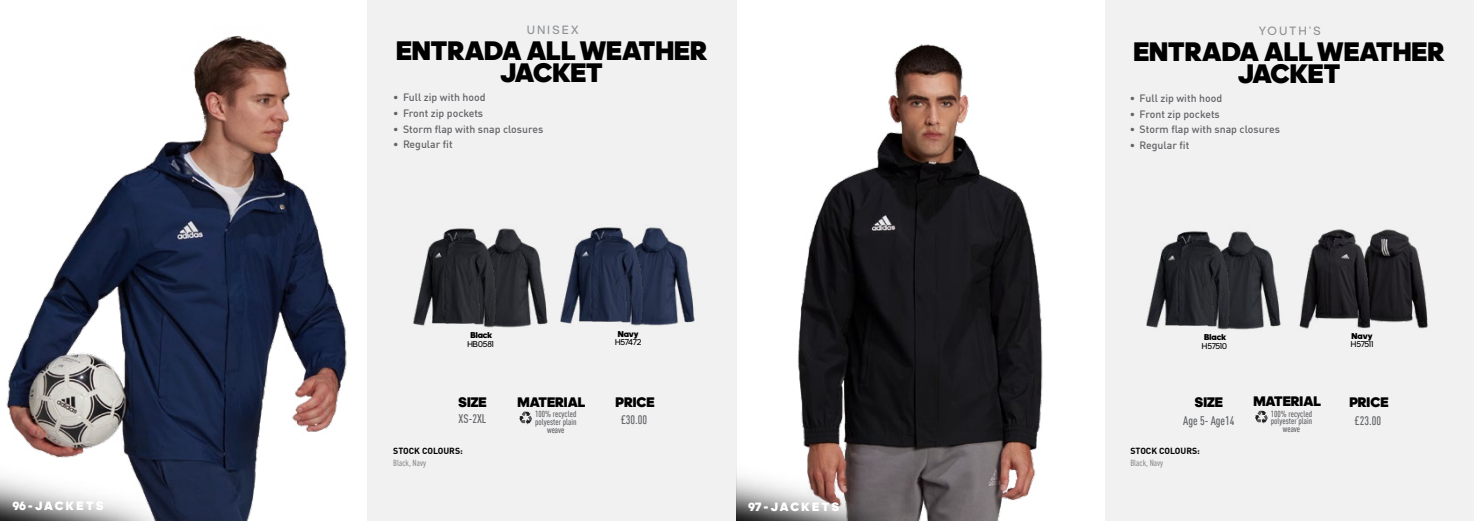
<style>
.page{position:relative;width:1474px;height:521px;background:#fff}
.page>*{position:absolute;margin:0;border:0;box-sizing:border-box;transform-origin:0 0}
.t1{font:900 27.12px/22.8px "adineue PROTT";color:#000;text-align:center}
.t2{font:900 14px "adineue PROTT";color:#000}
.t3{font:500 condensed 12.25px "Adihaus DIN";color:#636466}
.t4{font:900 12.25px "adineue PROTT";letter-spacing:.2em;color:#fff}
.t5{font:12.25px "adineue PRO";letter-spacing:.2em;color:#8e9092}
.t6{font:500 10.5px "Adihaus DIN";color:#636466}
.t7{font:500 condensed 8.75px/7.9px "Adihaus DIN";color:#636466;text-align:center}
.t8{font:700 8.75px "Adihaus DIN";color:#000}
.t9{font:500 condensed 8.75px "Adihaus DIN";color:#8e9092}
.t10{font:8.58px "adineue PRO";letter-spacing:-.025em;color:#000}
.t11{font:900 8.58px "adineue PROTT";color:#000}
</style>
<div class="page">
<div style="left:367px;top:0;width:370px;height:521px;background:#f1f1f2"></div>
<img style="left:6px;top:36px;width:341px;height:485px">
<img style="left:0;top:408px;width:169px;height:113px">
<svg style="left:519px;top:411px;width:13px;height:13px"></svg>
<img style="left:495px;top:228px;width:53px;height:100px">
<img style="left:413px;top:228px;width:82px;height:100px">
<img style="left:643px;top:227px;width:52px;height:99px">
<img style="left:560px;top:227px;width:83px;height:99px">
<div style="left:1105px;top:0;width:368px;height:521px;background:#f1f1f2"></div>
<img style="left:798px;top:44px;width:245px;height:477px">
<img style="left:1229px;top:231px;width:52px;height:99px">
<img style="left:1146px;top:231px;width:83px;height:99px">
<img style="left:1376px;top:229px;width:52px;height:100px">
<img style="left:1299px;top:229px;width:77px;height:100px">
<svg style="left:1255px;top:411px;width:12px;height:13px"></svg>
<img style="left:736px;top:408px;width:170px;height:113px">
<p class="t4" style="left:12px;top:498px;width:93px">96 - JACKETS</p>
<p class="t5" style="left:527px;top:23px;width:53px">UNISEX</p>
<h1 class="t1" style="left:396px;top:39px;width:312px">ENTRADA ALL WEATHER<br>JACKET</h1>
<p class="t6" style="left:393px;top:89px;width:94px">• Full zip with hood</p>
<p class="t6" style="left:393px;top:104px;width:92px">• Front zip pockets</p>
<p class="t6" style="left:393px;top:120px;width:152px">• Storm flap with snap closures</p>
<p class="t6" style="left:393px;top:136px;width:61px">• Regular fit</p>
<p class="t11" style="left:470px;top:330px;width:23px">Black</p>
<p class="t10" style="left:467px;top:339px;width:28px">HB0581</p>
<p class="t11" style="left:617px;top:328px;width:23px">Navy</p>
<p class="t10" style="left:615px;top:337px;width:28px">H57472</p>
<h2 class="t2" style="left:458px;top:393px;width:30px">SIZE</h2>
<h2 class="t2" style="left:517px;top:393px;width:69px">MATERIAL</h2>
<h2 class="t2" style="left:615px;top:393px;width:41px">PRICE</h2>
<p class="t7" style="left:535px;top:409px;width:43px">100% recycled polyester plain weave</p>
<p class="t3" style="left:620px;top:410px;width:28px">£30.00</p>
<p class="t3" style="left:458px;top:410px;width:29px">XS-2XL</p>
<p class="t8" style="left:393px;top:443px;width:71px">STOCK COLOURS:</p>
<p class="t9" style="left:393px;top:457px;width:34px">Black, Navy</p>
<p class="t4" style="left:748px;top:499px;width:92px">97 - JACKETS</p>
<p class="t5" style="left:1258px;top:23px;width:63px">YOUTH’S</p>
<h1 class="t1" style="left:1133px;top:39px;width:312px">ENTRADA ALL WEATHER<br>JACKET</h1>
<p class="t6" style="left:1129px;top:89px;width:94px">• Full zip with hood</p>
<p class="t6" style="left:1129px;top:105px;width:92px">• Front zip pockets</p>
<p class="t6" style="left:1129px;top:121px;width:152px">• Storm flap with snap closures</p>
<p class="t6" style="left:1129px;top:137px;width:61px">• Regular fit</p>
<p class="t11" style="left:1204px;top:332px;width:23px">Black</p>
<p class="t10" style="left:1201px;top:341px;width:26px">H57510</p>
<p class="t11" style="left:1351px;top:331px;width:23px">Navy</p>
<p class="t10" style="left:1350px;top:339px;width:24px">H57511</p>
<h2 class="t2" style="left:1194px;top:394px;width:30px">SIZE</h2>
<h2 class="t2" style="left:1253px;top:393px;width:69px">MATERIAL</h2>
<h2 class="t2" style="left:1349px;top:394px;width:41px">PRICE</h2>
<p class="t7" style="left:1270px;top:409px;width:43px">100% recycled polyester plain weave</p>
<p class="t3" style="left:1354px;top:412px;width:28px">£23.00</p>
<p class="t3" style="left:1183px;top:412px;width:53px">Age 5- Age14</p>
<p class="t8" style="left:1130px;top:443px;width:71px">STOCK COLOURS:</p>
<p class="t9" style="left:1130px;top:456px;width:34px">Black, Navy</p>
</div>
